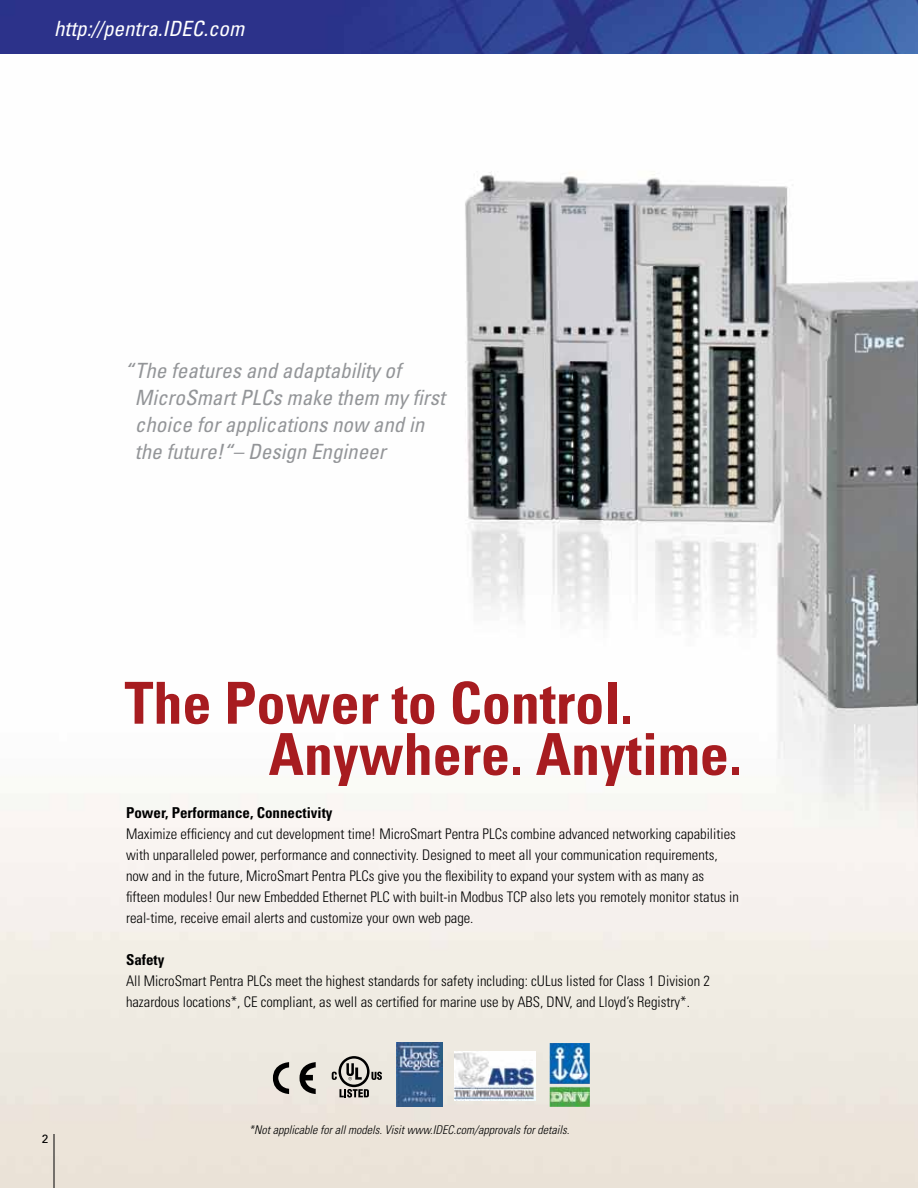
<style>
.page{position:relative;width:918px;height:1188px;background:#fff}
.page>*{position:absolute;margin:0;border:0;box-sizing:border-box;transform-origin:0 0}
.t1{font:700 condensed 57.9px/51.3px "Univers LT Std";color:#a71c20}
.t2{font:italic condensed 21px/27px "Univers LT Std";color:#939598}
.t3{font:italic condensed 21px "Univers LT Std";color:#fff}
.t4{font:700 condensed 15px "Univers LT Std";color:#000}
.t5{font:300 condensed 14.7px/21px "Univers LT Std";color:#000}
.t6{font:italic 300 condensed 12px "Univers LT Std";color:#000}
.t7{font:12px "Univers LT Std";color:#000}
</style>
<div class="page">
<img style="left:0;top:171px;width:918px;height:1017px">
<img style="left:0;top:0;width:918px;height:54px">
<hr style="left:54px;top:1134px;width:1px;height:54px;background:#000">
<svg style="left:273px;top:1062px;width:16px;height:32px"></svg>
<svg style="left:300px;top:1062px;width:16px;height:32px"></svg>
<svg style="left:332px;top:1056px;width:50px;height:42px;background:#aca8a2"></svg>
<img style="left:455px;top:1051px;width:80px;height:50px">
<img style="left:397px;top:1043px;width:46px;height:63px">
<img style="left:550px;top:1043px;width:40px;height:64px">
<h2 class="t3" style="left:54px;top:15px;width:192px">http://pentra.IDEC.com</h2>
<h2 class="t2" style="left:135px;top:357px;width:312px;text-indent:-10px">“The features and adaptability of MicroSmart PLCs make them my first choice for applications now and in the future!“– Design Engineer</h2>
<p class="t7" style="left:42px;top:1131px;width:8px">2</p>
<h1 class="t1" style="left:269px;top:677px;width:475px;text-indent:-144px">The Power to Control.<br>Anywhere. Anytime.</h1>
<p class="t4" style="left:126px;top:803px;width:208px">Power, Performance, Connectivity</p>
<p class="t5" style="left:126px;top:823px;width:614px">Maximize efficiency and cut development time! MicroSmart Pentra PLCs combine advanced networking capabilities with unparalleled power, performance and connectivity. Designed to meet all your communication requirements, now and in the future, MicroSmart Pentra PLCs give you the flexibility to expand your system with as many as fifteen modules! Our new Embedded Ethernet PLC with built-in Modbus TCP also lets you remotely monitor status in real-time, receive email alerts and customize your own web page.</p>
<p class="t4" style="left:126px;top:950px;width:40px">Safety</p>
<p class="t5" style="left:126px;top:970px;width:585px">All MicroSmart Pentra PLCs meet the highest standards for safety including: cULus listed for Class 1 Division 2 hazardous locations*, CE compliant, as well as certified for marine use by ABS, DNV, and Lloyd’s Registry*.</p>
<p class="t6" style="left:249px;top:1122px;width:322px">*Not applicable for all models. Visit www.IDEC.com/approvals for details.</p>
</div>
